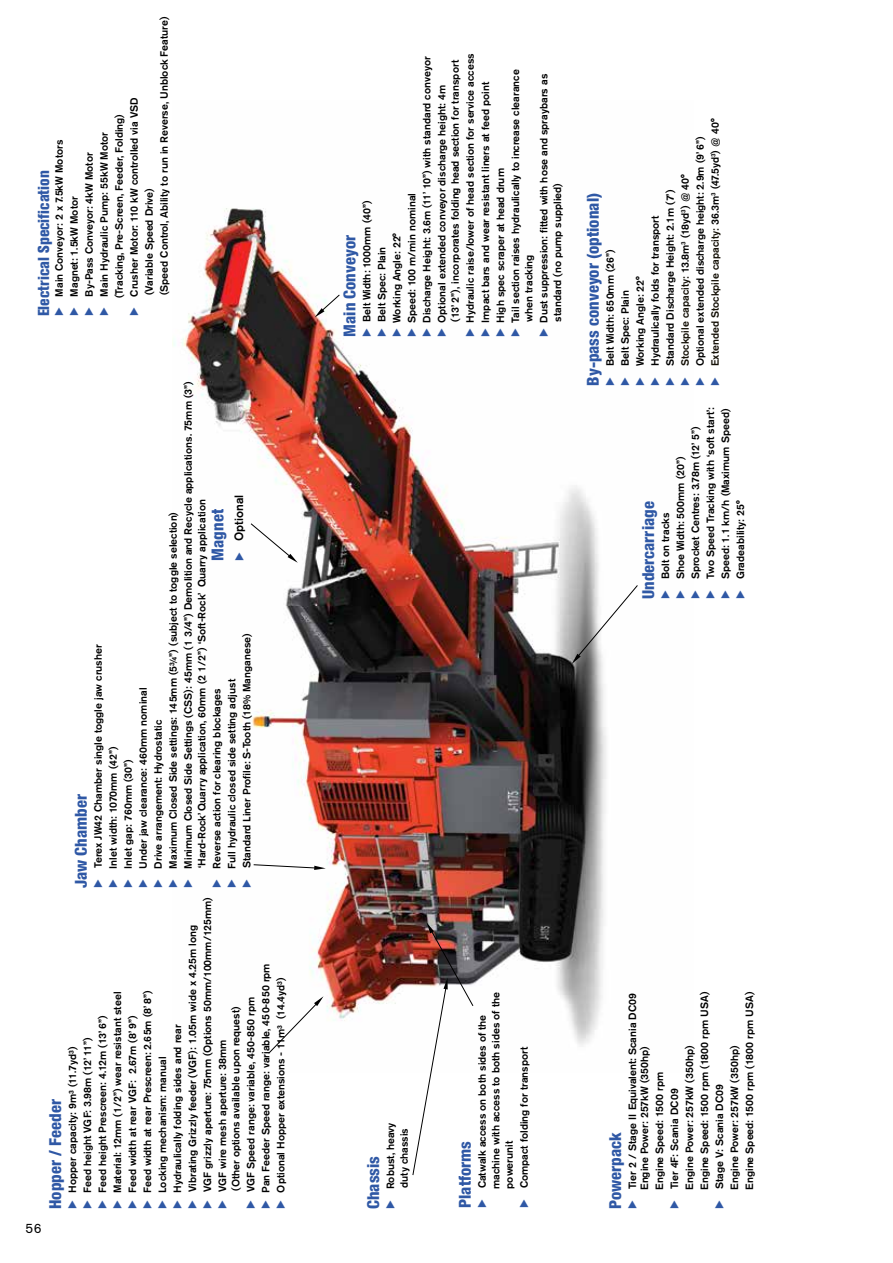
<style>
.page{position:relative;width:893px;height:1263px;background:#fff}
.page>*{position:absolute;margin:0;border:0;box-sizing:border-box;transform-origin:0 0}
.t1{font:800 condensed 16.5px "Helvetica Neue";color:#2f58a5}
.t2{font:800 condensed 15.75px "Akzidenz Grotesk Pro";color:#2f58a5}
.t3{font:13.5px "Akzidenz Grotesk Pro";color:#000}
.t4{font:500 12px "Akzidenz Grotesk Pro";color:#000}
.t5{font:500 10.5px/13.5px "Akzidenz Grotesk Pro";color:#000}
.t6{font:500 10.5px "Akzidenz Grotesk Pro";color:#141006}
.s1{color:#2f58a5}
.s2{color:#000}
</style>
<div class="page">
<img style="left:173px;top:208px;width:433px;height:838px">
<svg style="left:268px;top:994px;width:56px;height:60px"></svg>
<svg style="left:253px;top:864px;width:73px;height:6px"></svg>
<svg style="left:251px;top:523px;width:48px;height:40px"></svg>
<svg style="left:572px;top:585px;width:66px;height:80px"></svg>
<svg style="left:315px;top:295px;width:25px;height:25px"></svg>
<img style="left:413px;top:922px;width:60px;height:253px">
<p class="t5" style="left:126px;top:295px;width:280px;line-height:15px;text-indent:-21px;rotate:-90deg"><span class="s1">◆</span> Crusher Motor: 110 kW controlled via VSD<br>(Variable Speed Drive)<br>(Speed Control, Ability to run in Reverse, Unblock Feature)</p>
<p class="t5" style="left:96px;top:298px;width:186px;line-height:15px;text-indent:-18px;rotate:-90deg"><span class="s1">◆</span> Main Hydraulic Pump: 55kW Motor (Tracking, Pre-Screen, Feeder, Folding)</p>
<p class="t5" style="left:52px;top:316px;width:178px;rotate:-90deg"><span class="s1">◆</span> Main Conveyor: 2 x 7.5kW Motors</p>
<p class="t5" style="left:82px;top:316px;width:165px;rotate:-90deg"><span class="s1">◆</span> By-Pass Conveyor: 4kW Motor</p>
<h2 class="t2" style="left:34px;top:316px;width:147px;rotate:-90deg">Electrical Specification</h2>
<p class="t5" style="left:67px;top:316px;width:122px;rotate:-90deg"><span class="s1">◆</span> Magnet: 1.5kW Motor</p>
<p class="t5" style="left:181px;top:868px;width:488px;text-indent:-20px;rotate:-90deg"><span class="s1">◆</span> Minimum Closed Side Settings (CSS): 45mm (1 3/4”) Demolition and Recycle applications. 75mm (3”) ‘Hard-Rock’ Quarry application, 60mm (2 1/2”) ‘Soft-Rock’ Quarry application</p>
<p class="t4" style="left:231px;top:561px;width:67px;rotate:-90deg"><span class="s1">◆</span> Optional</p>
<h1 class="t1" style="left:208px;top:561px;width:53px;rotate:-90deg">Magnet</h1>
<p class="t5" style="left:166px;top:888px;width:378px;rotate:-90deg"><span class="s1">◆</span> Maximum Closed Side settings: 145mm (5¾”) (subject to toggle selection)</p>
<p class="t5" style="left:240px;top:888px;width:256px;rotate:-90deg"><span class="s1">◆</span> Standard Liner Profile: S-Tooth (18% Manganese)</p>
<p class="t5" style="left:91px;top:888px;width:245px;rotate:-90deg"><span class="s1">◆</span> Terex JW42 Chamber single toggle jaw crusher</p>
<p class="t5" style="left:210px;top:888px;width:201px;rotate:-90deg"><span class="s1">◆</span> Reverse action for clearing blockages</p>
<p class="t5" style="left:225px;top:888px;width:211px;rotate:-90deg"><span class="s1">◆</span> Full hydraulic closed side setting adjust</p>
<p class="t5" style="left:136px;top:888px;width:202px;rotate:-90deg"><span class="s1">◆</span> Under jaw clearance: 460mm nominal</p>
<p class="t5" style="left:151px;top:888px;width:170px;rotate:-90deg"><span class="s1">◆</span> Drive arrangement: Hydrostatic</p>
<p class="t5" style="left:106px;top:888px;width:143px;rotate:-90deg"><span class="s1">◆</span> Inlet width: 1070mm (42”)</p>
<p class="t5" style="left:121px;top:888px;width:131px;rotate:-90deg"><span class="s1">◆</span> Inlet gap: 760mm (30”)</p>
<h1 class="t1" style="left:71px;top:888px;width:96px;rotate:-90deg">Jaw Chamber</h1>
<p class="t3" style="left:26px;top:1219px;width:18px">56</p>
<p class="t5" style="left:201px;top:1209px;width:313px;rotate:-90deg"><span class="s1">◆</span> VGF grizzly aperture: 75mm (Options 50mm/100mm/125mm)</p>
<p class="t5" style="left:186px;top:1209px;width:285px;rotate:-90deg"><span class="s1">◆</span> Vibrating Grizzly feeder (VGF): 1.05m wide x 4.25m long</p>
<p class="t5" style="left:259px;top:1209px;width:247px;rotate:-90deg"><span class="s1">◆</span> Pan Feeder Speed range: variable, 450-850 rpm</p>
<p class="t5" style="left:274px;top:1209px;width:233px;rotate:-90deg"><span class="s1">◆</span> Optional Hopper extensions - 11m³ (14.4yd³)</p>
<p class="t5" style="left:140px;top:1209px;width:220px;rotate:-90deg"><span class="s1">◆</span> Feed width at rear Prescreen: 2.65m (8’ 8”)</p>
<p class="t5" style="left:110px;top:1209px;width:219px;rotate:-90deg"><span class="s1">◆</span> Material: 12mm (1/2”) wear resistant steel</p>
<p class="t5" style="left:216px;top:1191px;width:186px;text-indent:-18px;rotate:-90deg"><span class="s1">◆</span> VGF wire mesh aperture: 38mm<br>(Other options available upon request)</p>
<p class="t5" style="left:244px;top:1209px;width:214px;rotate:-90deg"><span class="s1">◆</span> VGF Speed range: variable, 450-850 rpm</p>
<p class="t5" style="left:125px;top:1209px;width:195px;rotate:-90deg"><span class="s1">◆</span> Feed width at rear VGF: 2.67m (8’ 9”)</p>
<p class="t5" style="left:95px;top:1209px;width:195px;rotate:-90deg"><span class="s1">◆</span> Feed height Prescreen: 4.12m (13’ 6”)</p>
<p class="t5" style="left:171px;top:1209px;width:186px;rotate:-90deg"><span class="s1">◆</span> Hydraulically folding sides and rear</p>
<p class="t5" style="left:65px;top:1209px;width:164px;rotate:-90deg"><span class="s1">◆</span> Hopper capacity: 9m³ (11.7yd³)</p>
<p class="t5" style="left:80px;top:1209px;width:173px;rotate:-90deg"><span class="s1">◆</span> Feed height VGF: 3.98m (12’ 11”)</p>
<p class="t5" style="left:156px;top:1209px;width:154px;rotate:-90deg"><span class="s1">◆</span> Locking mechanism: manual</p>
<h1 class="t1" style="left:45px;top:1209px;width:111px;rotate:-90deg">Hopper / Feeder</h1>
<p class="t5" style="left:420px;top:337px;width:282px;rotate:-90deg"><span class="s1">◆</span> Discharge Height: 3.6m (11’ 10”) with standard conveyor</p>
<p class="t5" style="left:435px;top:322px;width:263px;text-indent:-15px;rotate:-90deg"><span class="s1">◆</span> Optional extended conveyor discharge height: 4m<br>(13’ 2”), incorporates folding head section for transport</p>
<p class="t5" style="left:463px;top:337px;width:285px;rotate:-90deg"><span class="s1">◆</span> Hydraulic raise/lower of head section for service access</p>
<p class="t5" style="left:508px;top:322px;width:254px;text-indent:-15px;rotate:-90deg"><span class="s1">◆</span> Tail section raises hydraulically to increase clearance when tracking</p>
<p class="t5" style="left:537px;top:322px;width:249px;text-indent:-15px;rotate:-90deg"><span class="s1">◆</span> Dust suppression: fitted with hose and spraybars as standard (no pump supplied)</p>
<p class="t5" style="left:478px;top:337px;width:256px;rotate:-90deg"><span class="s1">◆</span> Impact bars and wear resistant liners at feed point</p>
<p class="t5" style="left:493px;top:337px;width:170px;rotate:-90deg"><span class="s1">◆</span> High spec scraper at head drum</p>
<p class="t5" style="left:405px;top:337px;width:145px;rotate:-90deg"><span class="s1">◆</span> Speed: 100 m/min nominal</p>
<p class="t5" style="left:360px;top:337px;width:138px;rotate:-90deg"><span class="s1">◆</span> Belt Width: 1000mm (40”)</p>
<p class="t5" style="left:390px;top:337px;width:106px;rotate:-90deg"><span class="s1">◆</span> Working Angle: 22°</p>
<h1 class="t1" style="left:339px;top:337px;width:103px;rotate:-90deg">Main Conveyor</h1>
<p class="t5" style="left:375px;top:337px;width:92px;rotate:-90deg"><span class="s1">◆</span> Belt Spec: Plain</p>
<p class="t6" style="left:708px;top:386px;width:269px;rotate:-90deg"><span class="s1">◆</span> Extended Stockpile capacity: <span class="s2">36.3m</span><sup>3</sup> <span class="s2">(47.5yd</span><sup>3</sup><span class="s2">) @ 40°</span></p>
<p class="t5" style="left:693px;top:386px;width:251px;rotate:-90deg"><span class="s1">◆</span> Optional extended discharge height: 2.9m (9’ 6”)</p>
<p class="t6" style="left:678px;top:386px;width:213px;rotate:-90deg"><span class="s1">◆</span> Stockpile capacity: <span class="s2">13.8m</span><sup>3</sup> <span class="s2">(18yd</span><sup>3</sup><span class="s2">) @ 40°</span></p>
<p class="t5" style="left:663px;top:386px;width:197px;rotate:-90deg"><span class="s1">◆</span> Standard Discharge Height: 2.1m (7’)</p>
<h1 class="t1" style="left:583px;top:386px;width:194px;rotate:-90deg">By-pass conveyor (optional)</h1>
<p class="t5" style="left:648px;top:386px;width:172px;rotate:-90deg"><span class="s1">◆</span> Hydraulically folds for transport</p>
<p class="t5" style="left:603px;top:386px;width:138px;rotate:-90deg"><span class="s1">◆</span> Belt Width: 650mm (26”)</p>
<p class="t5" style="left:633px;top:386px;width:111px;rotate:-90deg"><span class="s1">◆</span> Working Angle: 22°</p>
<p class="t5" style="left:618px;top:386px;width:97px;rotate:-90deg"><span class="s1">◆</span> Belt Spec: Plain</p>
<p class="t5" style="left:704px;top:599px;width:193px;rotate:-90deg"><span class="s1">◆</span> Two Speed Tracking with ‘soft start’:</p>
<p class="t5" style="left:719px;top:599px;width:192px;rotate:-90deg"><span class="s1">◆</span> Speed: 1.1 km/h (Maximum Speed)</p>
<p class="t5" style="left:688px;top:599px;width:174px;rotate:-90deg"><span class="s1">◆</span> Sprocket Centres: 3.78m (12’ 5”)</p>
<p class="t5" style="left:673px;top:599px;width:144px;rotate:-90deg"><span class="s1">◆</span> Shoe Width: 500mm (20”)</p>
<p class="t5" style="left:734px;top:599px;width:100px;rotate:-90deg"><span class="s1">◆</span> Gradeability: 25°</p>
<h1 class="t1" style="left:638px;top:599px;width:99px;rotate:-90deg">Undercarriage</h1>
<p class="t5" style="left:658px;top:599px;width:88px;rotate:-90deg"><span class="s1">◆</span> Bolt on tracks</p>
<p class="t5" style="left:384px;top:1188px;width:67px;text-indent:-21px;rotate:-90deg"><span class="s1">◆</span> Robust, heavy duty chassis</p>
<h1 class="t1" style="left:363px;top:1209px;width:54px;rotate:-90deg">Chassis</h1>
<p class="t5" style="left:475px;top:1189px;width:198px;text-indent:-19px;rotate:-90deg"><span class="s1">◆</span> Catwalk access on both sides of the machine with access to both sides of the powerunit</p>
<p class="t5" style="left:517px;top:1208px;width:163px;rotate:-90deg"><span class="s1">◆</span> Compact folding for transport</p>
<h1 class="t1" style="left:455px;top:1208px;width:68px;rotate:-90deg">Platforms</h1>
<p class="t5" style="left:667px;top:1190px;width:199px;line-height:15px;text-indent:-19px;rotate:-90deg"><span class="s1">◆</span> Tier 4F: Scania DC09<br>Engine Power: 257kW (350hp)<br>Engine Speed: 1500 rpm (1800 rpm USA)</p>
<p class="t5" style="left:712px;top:1190px;width:199px;line-height:15px;text-indent:-19px;rotate:-90deg"><span class="s1">◆</span> Stage V: Scania DC09<br>Engine Power: 257kW (350hp)<br>Engine Speed: 1500 rpm (1800 rpm USA)</p>
<p class="t5" style="left:626px;top:1190px;width:199px;line-height:12px;text-indent:-19px;rotate:-90deg"><span class="s1">◆</span> Tier 2 / Stage II Equivalent: Scania DC09<br>Engine Power: 257kW (350hp)</p>
<p class="t5" style="left:653px;top:1190px;width:119px;rotate:-90deg">Engine Speed: 1500 rpm</p>
<h1 class="t1" style="left:605px;top:1209px;width:78px;rotate:-90deg">Powerpack</h1>
</div>
